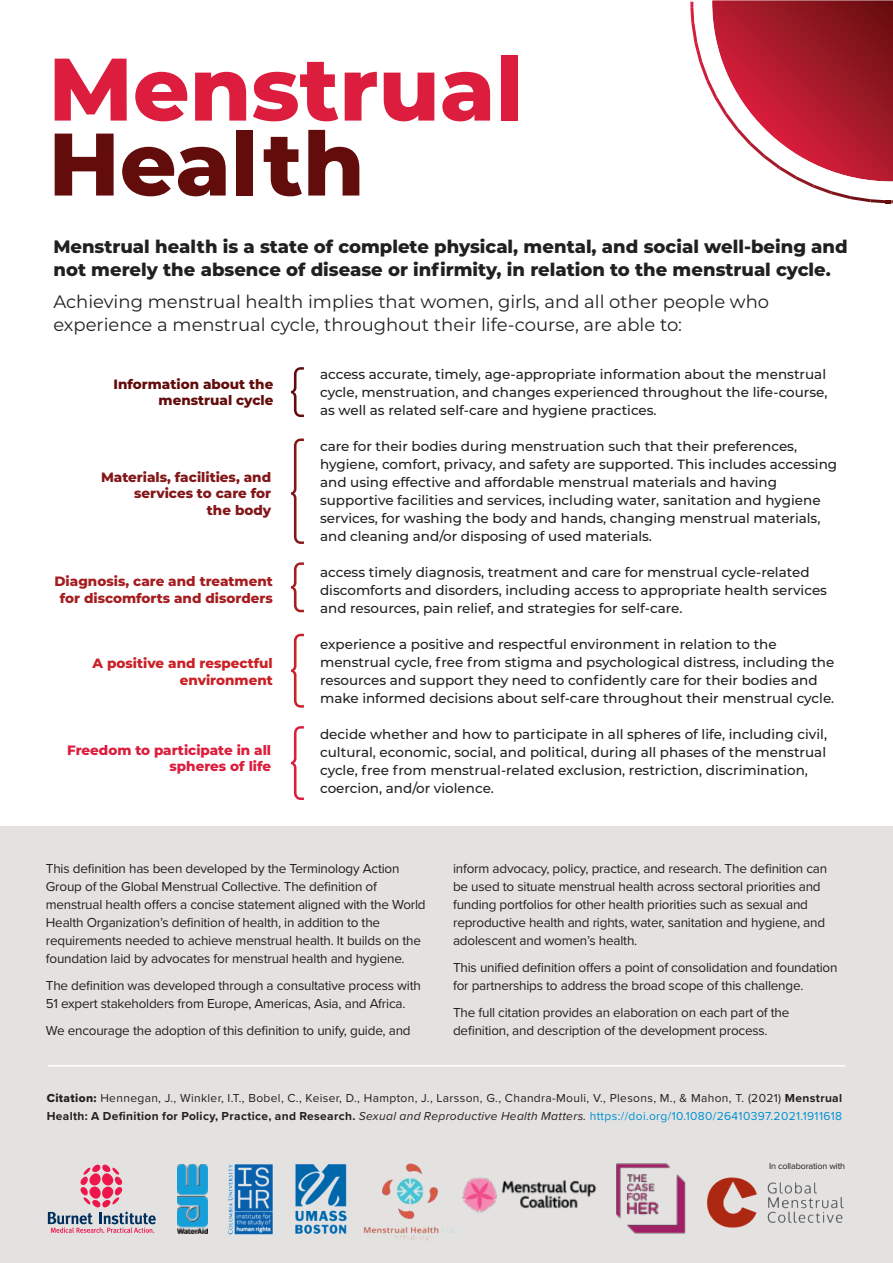
<style>
.page{position:relative;width:893px;height:1263px;background:#fff}
.page>*{position:absolute;margin:0;border:0;box-sizing:border-box;transform-origin:0 0}
.t1{font:800 88.5px "Montserrat";color:#dc1d3d}
.t2{font:800 88.5px "Montserrat";color:#630c0c}
.t3{font:800 18px/22.5px "Montserrat";color:#221f1f}
.t4{font:18px/22.5px "Montserrat";color:#221f1f}
.t5{font:500 13.5px/18px "Montserrat";color:#221f1f}
.t6{font:13.5px/18px "Proxima Nova";letter-spacing:-.015em;color:#221f1f}
.t7{font:800 13.5px/16.5px "Montserrat";color:#a61d20;text-align:center}
.t8{font:800 13.5px/16.5px "Montserrat";color:#831618;text-align:right}
.t9{font:800 13.5px/16.5px "Montserrat";color:#dc1d3d;text-align:right}
.t10{font:800 13.5px/16.5px "Montserrat";color:#630c0c;text-align:right}
.t11{font:800 13.5px/16.5px "Montserrat";color:#ca2026;text-align:right}
.t12{font:12px/18px "Proxima Nova";letter-spacing:.03em;color:#221f1f}
.t13{font:9px "Proxima Nova";letter-spacing:-.015em;color:#221f1f}
.s1{font-family:"Proxima Nova Extrabld"}
.s2{font-weight:700}
.s3{font-style:italic}
.s4{color:#018fcf}
</style>
<div class="page">
<div style="left:0;top:826px;width:893px;height:437px;background:#e3e2e1"></div>
<hr style="left:48px;top:1065px;width:797px;height:1px;background:#fff">
<svg style="left:291px;top:367px;width:13px;height:50px"></svg>
<svg style="left:291px;top:438px;width:13px;height:106px"></svg>
<svg style="left:291px;top:562px;width:13px;height:50px"></svg>
<svg style="left:291px;top:634px;width:13px;height:74px"></svg>
<svg style="left:291px;top:726px;width:13px;height:74px"></svg>
<img style="left:712px;top:1px;width:181px;height:180px">
<svg style="left:690px;top:1px;width:3px;height:7px"></svg>
<img style="left:690px;top:8px;width:4px;height:15px">
<img style="left:691px;top:23px;width:6px;height:20px">
<img style="left:694px;top:43px;width:8px;height:18px">
<img style="left:699px;top:61px;width:10px;height:19px">
<img style="left:706px;top:80px;width:11px;height:18px">
<img style="left:715px;top:97px;width:12px;height:18px">
<img style="left:725px;top:113px;width:13px;height:17px">
<img style="left:736px;top:128px;width:15px;height:17px">
<img style="left:749px;top:142px;width:16px;height:15px">
<img style="left:763px;top:155px;width:17px;height:14px">
<img style="left:779px;top:166px;width:17px;height:13px">
<img style="left:795px;top:176px;width:19px;height:11px">
<img style="left:813px;top:185px;width:18px;height:9px">
<img style="left:831px;top:191px;width:19px;height:8px">
<img style="left:850px;top:196px;width:20px;height:6px">
<img style="left:870px;top:199px;width:16px;height:4px">
<svg style="left:886px;top:200px;width:7px;height:3px"></svg>
<img style="left:178px;top:1165px;width:30px;height:68px">
<img style="left:363px;top:1163px;width:94px;height:78px">
<img style="left:295px;top:1165px;width:52px;height:68px">
<img style="left:454px;top:1172px;width:143px;height:45px">
<img style="left:616px;top:1163px;width:70px;height:71px">
<svg style="left:47px;top:1164px;width:109px;height:69px"></svg>
<img style="left:227px;top:1164px;width:46px;height:71px">
<img style="left:707px;top:1177px;width:137px;height:51px">
<h1 class="t1" style="left:48px;top:49px;width:476px">Menstrual</h1>
<h1 class="t2" style="left:48px;top:124px;width:318px">Health</h1>
<h2 class="t3" style="left:53px;top:236px;width:796px">Menstrual health is a state of complete physical, mental, and social well-being and not merely the absence of disease or infirmity, in relation to the menstrual cycle.</h2>
<h2 class="t4" style="left:53px;top:292px;width:717px">Achieving menstrual health implies that women, girls, and all other people who experience a menstrual cycle, throughout their life-course, are able to:</h2>
<p class="t10" style="left:114px;top:376px;width:161px">Information about the menstrual cycle</p>
<p class="t8" style="left:101px;top:469px;width:172px">Materials, facilities, and services to care for<br>the body</p>
<p class="t7" style="left:54px;top:574px;width:220px">Diagnosis, care and treatment for discomforts and disorders</p>
<p class="t11" style="left:93px;top:656px;width:182px">A positive and respectful environment</p>
<p class="t9" style="left:67px;top:742px;width:206px">Freedom to participate in all spheres of life</p>
<p class="t5" style="left:320px;top:365px;width:509px;text-align:justify">access accurate, timely, age-appropriate information about the menstrual cycle, menstruation, and changes experienced throughout the life-course, as well as related self-care and hygiene practices.</p>
<p class="t5" style="left:320px;top:437px;width:519px">care for their bodies during menstruation such that their preferences, hygiene, comfort, privacy, and safety are supported. This includes accessing and using effective and affordable menstrual materials and having supportive facilities and services, including water, sanitation and hygiene services, for washing the body and hands, changing menstrual materials, and cleaning and/or disposing of used materials.</p>
<p class="t5" style="left:320px;top:563px;width:508px">access timely diagnosis, treatment and care for menstrual cycle-related discomforts and disorders, including access to appropriate health services and resources, pain relief, and strategies for self-care.</p>
<p class="t5" style="left:320px;top:635px;width:516px">experience a positive and respectful environment in relation to the menstrual cycle, free from stigma and psychological distress, including the resources and support they need to confidently care for their bodies and make informed decisions about self-care throughout their menstrual cycle.</p>
<p class="t5" style="left:320px;top:725px;width:508px">decide whether and how to participate in all spheres of life, including civil, cultural, economic, social, and political, during all phases of the menstrual cycle, free from menstrual-related exclusion, restriction, discrimination, coercion, and/or violence.</p>
<p class="t6" style="left:46px;top:860px;width:381px">This definition has been developed by the Terminology Action Group of the Global Menstrual Collective. The definition of menstrual health offers a concise statement aligned with the World Health Organization’s definition of health, in addition to the requirements needed to achieve menstrual health. It builds on the foundation laid by advocates for menstrual health and hygiene.</p>
<p class="t6" style="left:46px;top:977px;width:377px">The definition was developed through a consultative process with<br>51 expert stakeholders from Europe, Americas, Asia, and Africa.</p>
<p class="t6" style="left:46px;top:1022px;width:366px">We encourage the adoption of this definition to unify, guide, and</p>
<p class="t6" style="left:453px;top:860px;width:376px">inform advocacy, policy, practice, and research. The definition can be used to situate menstrual health across sectoral priorities and funding portfolios for other health priorities such as sexual and reproductive health and rights, water, sanitation and hygiene, and adolescent and women’s health.</p>
<p class="t6" style="left:453px;top:959px;width:386px">This unified definition offers a point of consolidation and foundation for partnerships to address the broad scope of this challenge.</p>
<p class="t6" style="left:453px;top:1004px;width:338px">The full citation provides an elaboration on each part of the definition, and description of the development process.</p>
<p class="t12" style="left:47px;top:1090px;width:797px"><span class="s1">Citation:</span> Hennegan, J., Winkler, I.T., Bobel, C., Keiser, D., Hampton, J., Larsson, G., Chandra-Mouli, V., Plesons, M., &amp; Mahon, T. (2021) <span class="s2">Menstrual<br>Health: A Definition for Policy, Practice, and Research.</span> <span class="s3">Sexual and Reproductive Health Matters.</span> <span class="s4">https://doi.org/10.1080/26410397.2021.1911618</span></p>
<p class="t13" style="left:769px;top:1162px;width:78px">In collaboration with</p>
</div>
